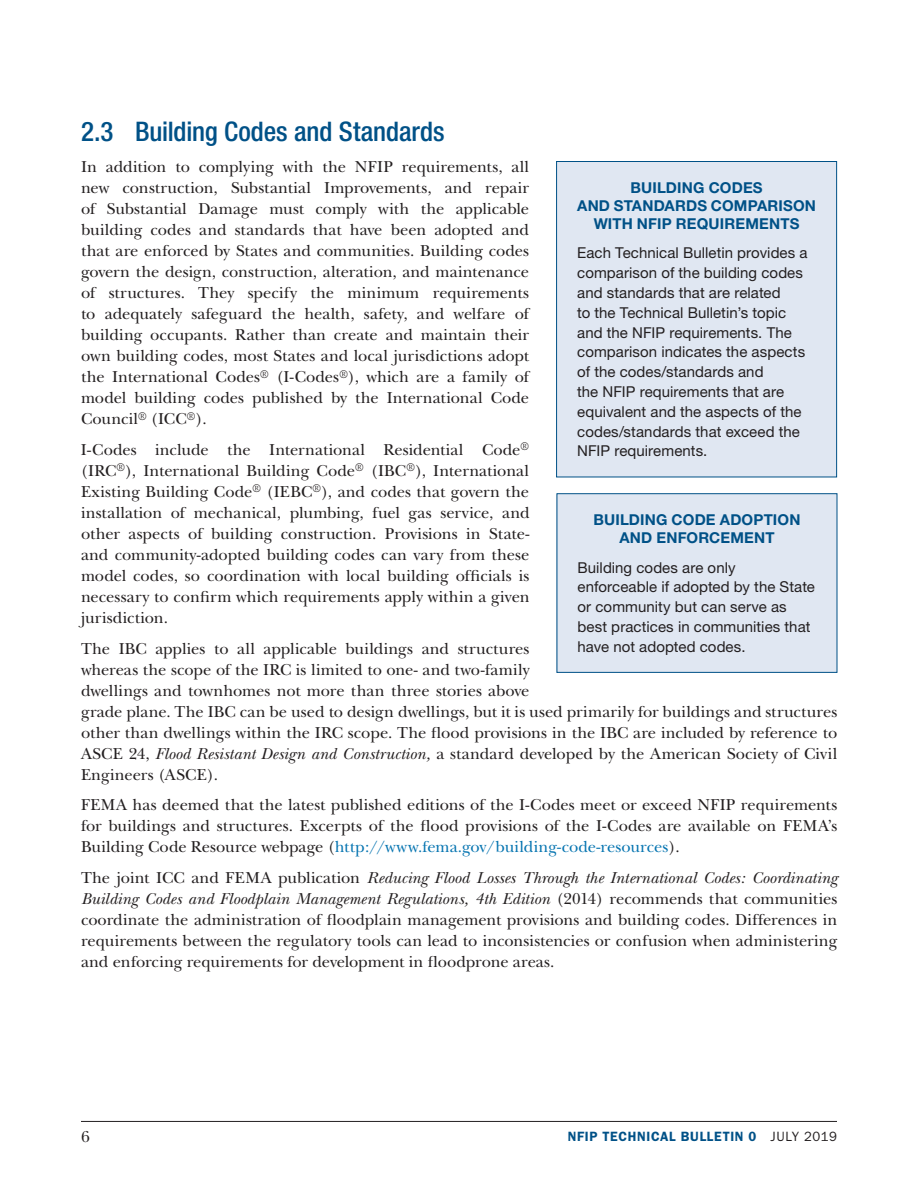
<style>
.page{position:relative;width:918px;height:1188px;background:#fff}
.page>*{position:absolute;margin:0;border:0;box-sizing:border-box;transform-origin:0 0}
.t1{font:500 condensed 27px "Helvetica Neue LT Std";letter-spacing:-.005em;color:#005187}
.t2{font:16.5px/21px "New Baskerville";color:#231f20;text-align:justify}
.t3{font:15px/19.8px "Helvetica Neue LT Std";letter-spacing:.005em;color:#231f20}
.t4{font:700 15px/18px "Helvetica Neue LT Std";letter-spacing:.01em;color:#005187;text-align:center}
.t5{font:600 13.5px "ITC Franklin Gothic Std";letter-spacing:.055em;color:#005187}
.s1{font-style:italic}
.s2{color:#0775b1}
.s3{font-weight:400;color:#231f20}
</style>
<div class="page">
<hr style="left:81px;top:1121px;width:756px;height:1px;background:#231f20">
<div style="left:557px;top:162px;width:280px;height:315px;background:#e0e7f2"></div>
<div style="left:556px;top:161px;width:281px;height:316px;border:1px solid #005187"></div>
<div style="left:557px;top:494px;width:280px;height:178px;background:#e0e7f2"></div>
<div style="left:557px;top:493px;width:280px;height:180px;border:1px solid #005187"></div>
<h1 class="t1" style="left:81px;top:115px;width:365px">2.3 Building Codes and Standards</h1>
<p class="t2" style="left:81px;top:156px;width:450px">In addition to complying with the NFIP requirements, all new construction, Substantial Improvements, and repair of Substantial Damage must comply with the applicable building codes and standards that have been adopted and that are enforced by States and communities. Building codes govern the design, construction, alteration, and maintenance of structures. They specify the minimum requirements to adequately safeguard the health, safety, and welfare of building occupants. Rather than create and maintain their own building codes, most States and local jurisdictions adopt the International Codes<sup>®</sup> (I-Codes<sup>®</sup>), which are a family of model building codes published by the International Code Council<sup>®</sup> (ICC<sup>®</sup>).</p>
<p class="t2" style="left:81px;top:439px;width:450px">I-Codes include the International Residential Code<sup>® </sup>(IRC<sup>®</sup>), International Building Code<sup>®</sup> (IBC<sup>®</sup>), International Existing Building Code<sup>®</sup> (IEBC<sup>®</sup>), and codes that govern the installation of mechanical, plumbing, fuel gas service, and other aspects of building construction. Provisions in State&shy;and community-adopted building codes can vary from these model codes, so coordination with local building officials is necessary to confirm which requirements apply within a given jurisdiction.</p>
<p class="t2" style="left:81px;top:638px;width:758px;text-align:left">The IBC applies to all applicable buildings and structures<br>whereas the scope of the IRC is limited to one- and two-family<br>dwellings and townhomes not more than three stories above<br>grade plane. The IBC can be used to design dwellings, but it is used primarily for buildings and structures other than dwellings within the IRC scope. The flood provisions in the IBC are included by reference to ASCE 24, <span class="s1">Flood Resistant Design and Construction,</span> a standard developed by the American Society of Civil Engineers (ASCE).</p>
<p class="t2" style="left:81px;top:795px;width:758px">FEMA has deemed that the latest published editions of the I-Codes meet or exceed NFIP requirements for buildings and structures. Excerpts of the flood provisions of the I-Codes are available on FEMA’s Building Code Resource webpage (<span class="s2">http://www.fema.gov/building-code-resources</span>).</p>
<p class="t2" style="left:81px;top:868px;width:758px">The joint ICC and FEMA publication <span class="s1">Reducing Flood Losses Through the International Codes: Coordinating Building Codes and Floodplain Management Regulations, 4th Edition</span> (2014) recommends that communities coordinate the administration of floodplain management provisions and building codes. Differences in requirements between the regulatory tools can lead to inconsistencies or confusion when administering and enforcing requirements for development in floodprone areas.</p>
<p class="t4" style="left:577px;top:178px;width:240px">BUILDING CODES<br>AND STANDARDS COMPARISON<br>WITH NFIP REQUIREMENTS</p>
<p class="t3" style="left:577px;top:243px;width:232px">Each Technical Bulletin provides a comparison of the building codes and standards that are related<br>to the Technical Bulletin’s topic and the NFIP requirements. The comparison indicates the aspects of the codes/standards and<br>the NFIP requirements that are equivalent and the aspects of the codes/standards that exceed the<br>NFIP requirements.</p>
<p class="t4" style="left:593px;top:510px;width:209px">BUILDING CODE ADOPTION<br>AND ENFORCEMENT</p>
<p class="t3" style="left:578px;top:557px;width:239px">Building codes are only enforceable if adopted by the State or community but can serve as best practices in communities that have not adopted codes.</p>
<p class="t2" style="left:81px;top:1126px;width:10px">6</p>
<p class="t5" style="left:568px;top:1129px;width:271px">NFIP TECHNICAL BULLETIN 0 <span class="s3">JULY 2019</span></p>
</div>
